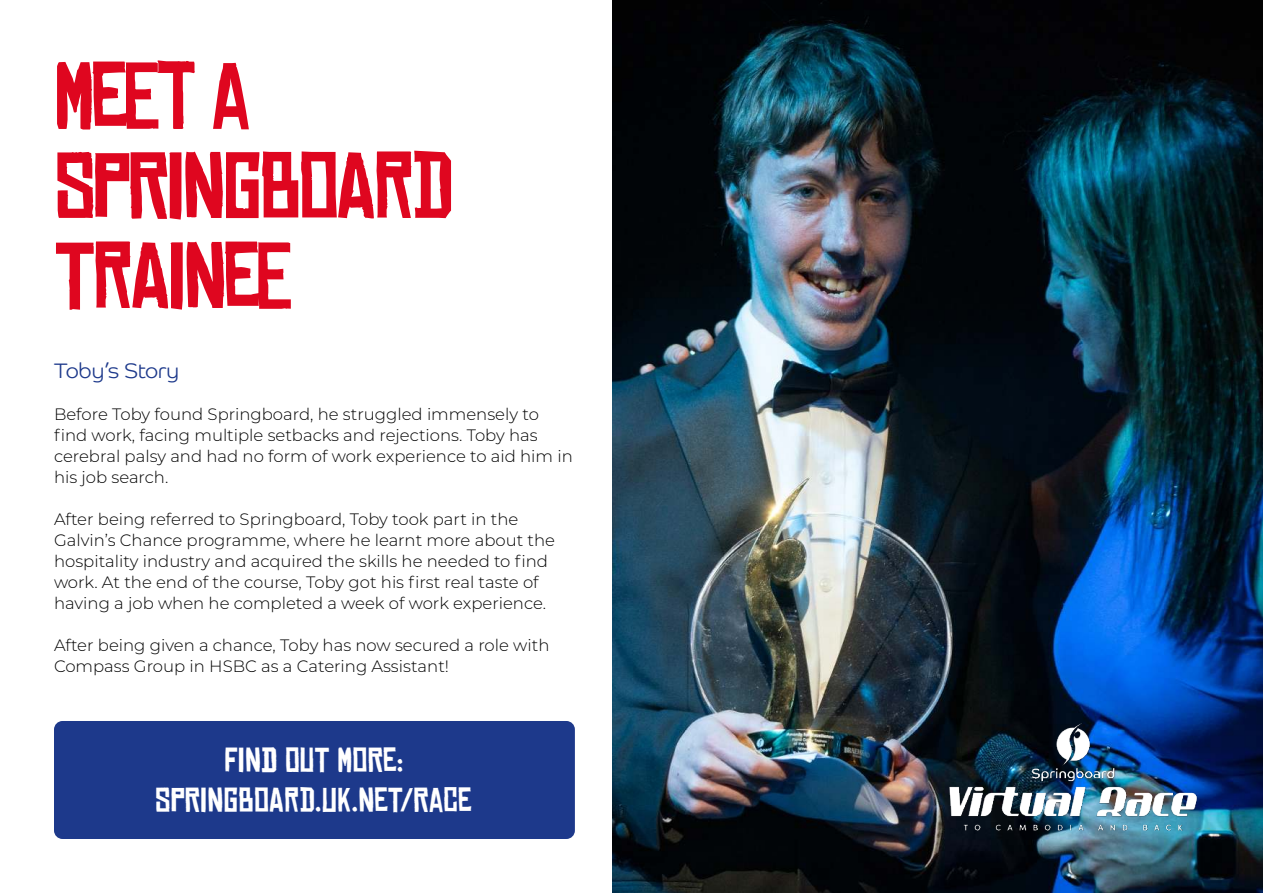
<style>
.page{position:relative;width:1263px;height:893px;background:#fff}
.page>*{position:absolute;margin:0;border:0;box-sizing:border-box;transform-origin:0 0}
.t1{font:90px/90px "Chinese Rocks Rg";letter-spacing:-.04em;color:#df061f}
.t2{font:33px/39.6px "Chinese Rocks Rg";color:#fff;text-align:center}
.t3{font:300 21px "Co Headline";color:#1d398b}
.t4{font:300 16.5px/21px "Montserrat";color:#000}
</style>
<div class="page">
<img style="left:612px;top:0;width:651px;height:893px">
<img style="left:941px;top:714px;width:264px;height:125px">
<div style="left:54px;top:721px;width:521px;height:118px;background:#1d398b;border-radius:9px"></div>
<h1 class="t1" style="left:54px;top:54px;width:403px">MEET A<br>SPRINGBOARD<br>TRAINEE</h1>
<p class="t3" style="left:54px;top:350px;width:126px">Toby’s Story</p>
<p class="t4" style="left:54px;top:404px;width:520px">Before Toby found Springboard, he struggled immensely to find work, facing multiple setbacks and rejections. Toby has cerebral palsy and had no form of work experience to aid him in his job search.</p>
<p class="t4" style="left:54px;top:509px;width:503px">After being referred to Springboard, Toby took part in the Galvin’s Chance programme, where he learnt more about the hospitality industry and acquired the skills he needed to find work. At the end of the course, Toby got his first real taste of having a job when he completed a week of work experience.</p>
<p class="t4" style="left:54px;top:635px;width:497px">After being given a chance, Toby has now secured a role with<br>Compass Group in HSBC as a Catering Assistant!</p>
<h2 class="t2" style="left:155px;top:741px;width:318px">FIND OUT MORE:<br>SPRINGBOARD.UK.NET/RACE</h2>
</div>
